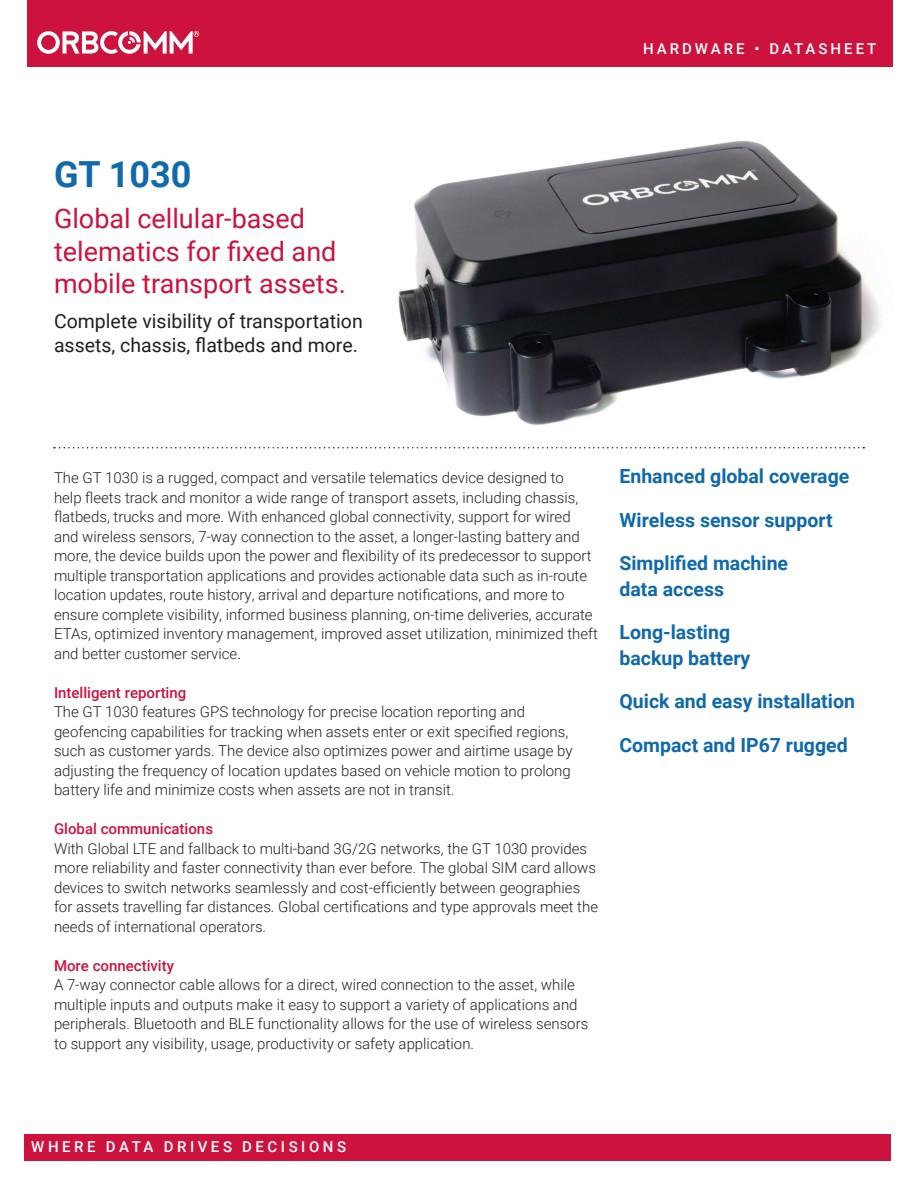
<style>
.page{position:relative;width:918px;height:1188px;background:#fff}
.page>*{position:absolute;margin:0;border:0;box-sizing:border-box;transform-origin:0 0}
.Product_name{font:700 36px "Roboto";color:#0f69ab}
.Headline{font:27px/32.4px "Roboto";color:#cd123d}
.Features_highlights{font:700 19.5px/25.5px "Roboto";color:#0f69ab}
.Intro_paragraph{font:19.5px/23.4px "Roboto";color:#231f20}
.Body{font:300 15px/19.5px "Roboto";color:#231f20}
.Subhead{font:500 15px "Roboto";color:#cd123d}
.t1{font:500 15px "Roboto";letter-spacing:.235em;color:#fff}
.t2{font:500 15px "Roboto";letter-spacing:.2em;color:#fff}
</style>
<div class="page">
<img style="left:398px;top:141px;width:482px;height:284px">
<div style="left:27px;top:0;width:866px;height:68px;background:#cd123d"></div>
<svg style="left:37px;top:31px;width:162px;height:23px"></svg>
<svg style="left:54px;top:447px;width:810px;height:1px"></svg>
<div style="left:24px;top:1134px;width:867px;height:27px;background:#cd123d"></div>
<p class="Product_name" style="left:54px;top:149px;width:139px">GT 1030</p>
<p class="Headline" style="left:54px;top:201px;width:293px">Global cellular-based telematics for fixed and mobile transport assets.</p>
<p class="Intro_paragraph" style="left:54px;top:309px;width:310px">Complete visibility of transportation assets, chassis, flatbeds and more.</p>
<p class="t2" style="left:643px;top:38px;width:235px">HARDWARE • DATASHEET</p>
<p class="Body" style="left:54px;top:467px;width:545px">The GT 1030 is a rugged, compact and versatile telematics device designed to<br>help fleets track and monitor a wide range of transport assets, including chassis, flatbeds, trucks and more. With enhanced global connectivity, support for wired and wireless sensors, 7-way connection to the asset, a longer-lasting battery and more, the device builds upon the power and flexibility of its predecessor to support multiple transportation applications and provides actionable data such as in-route location updates, route history, arrival and departure notifications, and more to ensure complete visibility, informed business planning, on-time deliveries, accurate ETAs, optimized inventory management, improved asset utilization, minimized theft and better customer service.</p>
<p class="Subhead" style="left:54px;top:682px;width:134px">Intelligent reporting</p>
<p class="Body" style="left:54px;top:701px;width:520px">The GT 1030 features GPS technology for precise location reporting and geofencing capabilities for tracking when assets enter or exit specified regions, such as customer yards. The device also optimizes power and airtime usage by adjusting the frequency of location updates based on vehicle motion to prolong battery life and minimize costs when assets are not in transit.</p>
<p class="Subhead" style="left:54px;top:818px;width:161px">Global communications</p>
<p class="Body" style="left:54px;top:838px;width:546px">With Global LTE and fallback to multi-band 3G/2G networks, the GT 1030 provides more reliability and faster connectivity than ever before. The global SIM card allows devices to switch networks seamlessly and cost-efficiently between geographies for assets travelling far distances. Global certifications and type approvals meet the needs of international operators.</p>
<p class="Subhead" style="left:54px;top:955px;width:122px">More connectivity</p>
<p class="Body" style="left:54px;top:974px;width:536px">A 7-way connector cable allows for a direct, wired connection to the asset, while multiple inputs and outputs make it easy to support a variety of applications and peripherals. Bluetooth and BLE functionality allows for the use of wireless sensors to support any visibility, usage, productivity or safety application.</p>
<p class="Features_highlights" style="left:620px;top:463px;width:231px">Enhanced global coverage</p>
<p class="Features_highlights" style="left:620px;top:506px;width:215px">Wireless sensor support</p>
<p class="Features_highlights" style="left:620px;top:550px;width:170px">Simplified machine data access</p>
<p class="Features_highlights" style="left:620px;top:619px;width:132px">Long-lasting backup battery</p>
<p class="Features_highlights" style="left:620px;top:688px;width:237px">Quick and easy installation</p>
<p class="Features_highlights" style="left:620px;top:731px;width:230px">Compact and IP67 rugged</p>
<p class="t1" style="left:31px;top:1137px;width:316px">WHERE DATA DRIVES DECISIONS</p>
</div>
